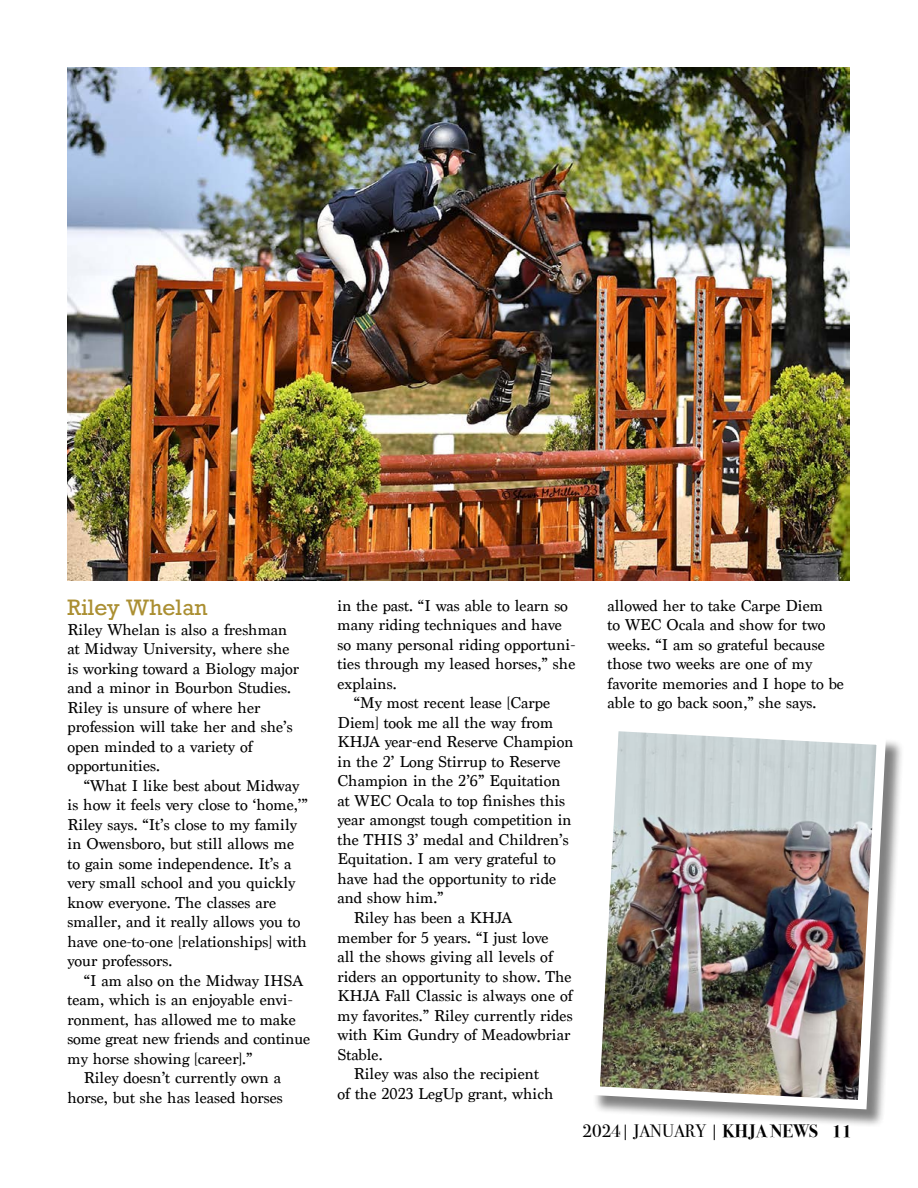
<style>
.page{position:relative;width:918px;height:1188px;background:#fff}
.page>*{position:absolute;margin:0;border:0;box-sizing:border-box;transform-origin:0 0}
.t1{font:21px "Rockwell";color:#ab8f32}
.t2{font:18px "Bodoni Svty Two ITCTT";color:#000}
.t3{font:16.5px/19.5px "Marion";color:#000}
.s1{font-weight:700}
</style>
<div class="page">
<div style="left:593px;top:724px;width:312px;height:404px;background:#000;opacity:.5"></div>
<img style="left:593px;top:724px;width:298px;height:390px">
<img style="left:68px;top:68px;width:782px;height:512px">
<p class="t1" style="left:68px;top:595px;width:142px">Riley Whelan</p>
<p class="t3" style="left:68px;top:620px;width:233px">Riley Whelan is also a freshman at Midway University, where she is working toward a Biology major and a minor in Bourbon Studies.<br>Riley is unsure of where her profession will take her and she’s open minded to a variety of opportunities.</p>
<p class="t3" style="left:68px;top:776px;width:242px;text-indent:16px">“What I like best about Midway is how it feels very close to ‘home,’”<br>Riley says. “It’s close to my family in Owensboro, but still allows me to gain some independence. It’s a very small school and you quickly know everyone. The classes are smaller, and it really allows you to have one-to-one [relationships] with your professors.</p>
<p class="t3" style="left:84px;top:971px;width:221px">“I am also on the Midway IHSA</p>
<p class="t3" style="left:68px;top:990px;width:227px">team, which is an enjoyable envi-</p>
<p class="t3" style="left:68px;top:1010px;width:230px">ronment, has allowed me to make</p>
<p class="t3" style="left:68px;top:1029px;width:244px">some great new friends and continue</p>
<p class="t3" style="left:68px;top:1049px;width:186px">my horse showing [career].”</p>
<p class="t3" style="left:84px;top:1068px;width:199px">Riley doesn’t currently own a</p>
<p class="t3" style="left:68px;top:1088px;width:217px">horse, but she has leased horses</p>
<p class="t3" style="left:338px;top:596px;width:232px">in the past. “I was able to learn so</p>
<p class="t3" style="left:338px;top:616px;width:226px">many riding techniques and have</p>
<p class="t3" style="left:338px;top:635px;width:239px">so many personal riding opportuni-</p>
<p class="t3" style="left:338px;top:655px;width:239px">ties through my leased horses,” she</p>
<p class="t3" style="left:338px;top:674px;width:61px">explains.</p>
<p class="t3" style="left:354px;top:694px;width:198px">“My most recent lease [Carpe</p>
<p class="t3" style="left:338px;top:713px;width:217px">Diem] took me all the way from</p>
<p class="t3" style="left:338px;top:733px;width:238px">KHJA year-end Reserve Champion</p>
<p class="t3" style="left:338px;top:752px;width:225px">in the 2’ Long Stirrup to Reserve</p>
<p class="t3" style="left:338px;top:772px;width:225px">Champion in the 2’6” Equitation</p>
<p class="t3" style="left:338px;top:791px;width:229px">at WEC Ocala to top finishes this</p>
<p class="t3" style="left:338px;top:811px;width:236px">year amongst tough competition in</p>
<p class="t3" style="left:338px;top:830px;width:233px">the THIS 3’ medal and Children’s</p>
<p class="t3" style="left:338px;top:850px;width:220px">Equitation. I am very grateful to</p>
<p class="t3" style="left:338px;top:869px;width:220px">have had the opportunity to ride</p>
<p class="t3" style="left:338px;top:889px;width:108px">and show him.”</p>
<p class="t3" style="left:354px;top:908px;width:160px">Riley has been a KHJA</p>
<p class="t3" style="left:338px;top:928px;width:212px">member for 5 years. “I just love</p>
<p class="t3" style="left:338px;top:947px;width:217px">all the shows giving all levels of</p>
<p class="t3" style="left:338px;top:967px;width:236px">riders an opportunity to show. The</p>
<p class="t3" style="left:338px;top:986px;width:237px">KHJA Fall Classic is always one of</p>
<p class="t3" style="left:338px;top:1006px;width:237px">my favorites.” Riley currently rides</p>
<p class="t3" style="left:338px;top:1025px;width:234px">with Kim Gundry of Meadowbriar</p>
<p class="t3" style="left:338px;top:1045px;width:47px">Stable.</p>
<p class="t3" style="left:354px;top:1064px;width:187px">Riley was also the recipient</p>
<p class="t3" style="left:338px;top:1084px;width:218px">of the 2023 LegUp grant, which</p>
<p class="t3" style="left:608px;top:596px;width:238px">allowed her to take Carpe Diem<br>to WEC Ocala and show for two weeks. “I am so grateful because those two weeks are one of my favorite memories and I hope to be able to go back soon,” she says.</p>
<p class="t2" style="left:582px;top:1116px;width:271px">2024| JANUARY | <span class="s1">KHJA NEWS 11</span></p>
</div>
